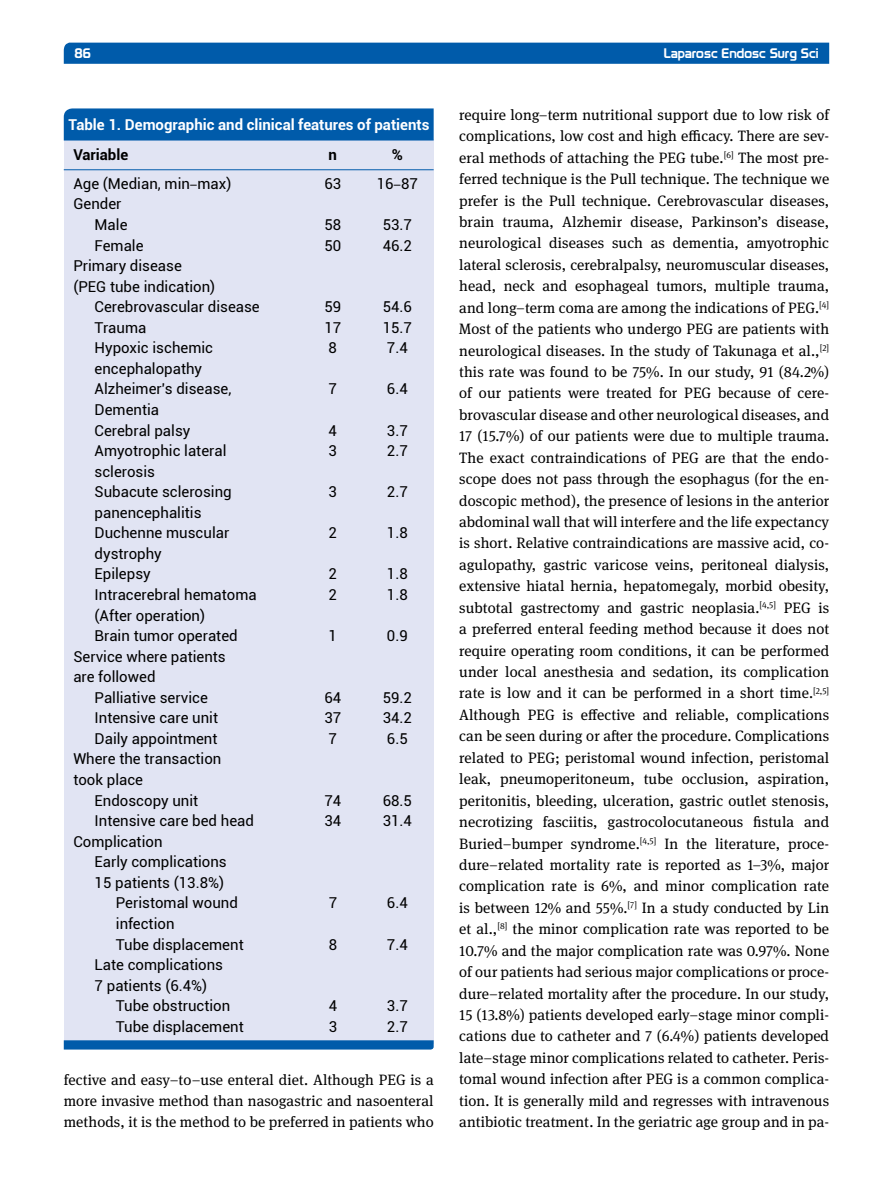
<style>
.page{position:relative;width:893px;height:1191px;background:#fff}
.page>*{position:absolute;margin:0;border:0;box-sizing:border-box;transform-origin:0 0}
.t1{font:15px/21.5px "DG Meta Serif Science";letter-spacing:.005em;color:#000;text-align:justify}
.t2{font:15px/20.5px "Roboto";color:#000}
.t3{font:700 15px "Roboto";color:#fff}
.t4{font:700 15px "Roboto";color:#000}
.t5{font:13.5px "Prototype";color:#fff}
.s1{font-family:"Myriad Pro"}
</style>
<div class="page">
<div style="left:64px;top:140px;width:370px;height:904px;background:#e1e4f3"></div>
<div style="left:64px;top:108px;width:370px;height:32px;background:#005baa"></div>
<svg style="left:64px;top:1040px;width:370px;height:9px;background:#085fac"></svg>
<hr style="left:64px;top:169px;width:370px;height:1px;background:#005baa">
<div style="left:64px;top:43px;width:765px;height:21px;background:#005baa"></div>
<p class="t5" style="left:74px;top:45px;width:18px">86</p>
<p class="t5" style="left:664px;top:45px;width:156px">Laparosc Endosc Surg Sci</p>
<p class="t3" style="left:68px;top:114px;width:363px">Table 1. Demographic and clinical features of patients</p>
<p class="t4" style="left:73px;top:144px;width:56px">Variable</p>
<p class="t4" style="left:329px;top:144px;width:10px">n</p>
<p class="t4" style="left:392px;top:144px;width:13px">%</p>
<p class="t2" style="left:73px;top:173px;width:160px">Age (Median, min<span class="s1">–</span>max)</p>
<p class="t2" style="left:324px;top:173px;width:18px">63</p>
<p class="t2" style="left:377px;top:173px;width:43px">16<span class="s1">–</span>87</p>
<p class="t2" style="left:95px;top:193px;width:34px;text-indent:-21px">Gender<br>Male</p>
<p class="t2" style="left:324px;top:214px;width:18px">58</p>
<p class="t2" style="left:383px;top:214px;width:31px">53.7</p>
<p class="t2" style="left:95px;top:234px;width:50px">Female</p>
<p class="t2" style="left:324px;top:234px;width:18px">50</p>
<p class="t2" style="left:383px;top:234px;width:31px">46.2</p>
<p class="t2" style="left:73px;top:255px;width:110px">Primary disease</p>
<p class="t2" style="left:73px;top:275px;width:143px">(PEG tube indication)</p>
<p class="t2" style="left:95px;top:296px;width:167px">Cerebrovascular disease</p>
<p class="t2" style="left:324px;top:296px;width:18px">59</p>
<p class="t2" style="left:383px;top:296px;width:31px">54.6</p>
<p class="t2" style="left:95px;top:316px;width:53px">Trauma</p>
<p class="t2" style="left:324px;top:316px;width:18px">17</p>
<p class="t2" style="left:383px;top:316px;width:31px">15.7</p>
<p class="t2" style="left:95px;top:337px;width:120px">Hypoxic ischemic</p>
<p class="t2" style="left:329px;top:337px;width:10px">8</p>
<p class="t2" style="left:387px;top:337px;width:22px">7.4</p>
<p class="t2" style="left:95px;top:358px;width:138px">encephalopathy<br>Alzheimer's disease,</p>
<p class="t2" style="left:329px;top:378px;width:10px">7</p>
<p class="t2" style="left:387px;top:378px;width:22px">6.4</p>
<p class="t2" style="left:95px;top:399px;width:97px">Dementia<br>Cerebral palsy</p>
<p class="t2" style="left:329px;top:419px;width:10px">4</p>
<p class="t2" style="left:387px;top:419px;width:22px">3.7</p>
<p class="t2" style="left:95px;top:440px;width:133px">Amyotrophic lateral</p>
<p class="t2" style="left:329px;top:440px;width:10px">3</p>
<p class="t2" style="left:387px;top:440px;width:22px">2.7</p>
<p class="t2" style="left:95px;top:460px;width:139px">sclerosis<br>Subacute sclerosing</p>
<p class="t2" style="left:329px;top:481px;width:10px">3</p>
<p class="t2" style="left:387px;top:481px;width:22px">2.7</p>
<p class="t2" style="left:95px;top:501px;width:136px">panencephalitis<br>Duchenne muscular</p>
<p class="t2" style="left:95px;top:543px;width:69px">dystrophy<br>Epilepsy</p>
<p class="t2" style="left:329px;top:522px;width:10px">2</p>
<p class="t2" style="left:387px;top:522px;width:22px">1.8</p>
<p class="t2" style="left:329px;top:563px;width:10px">2</p>
<p class="t2" style="left:387px;top:563px;width:22px">1.8</p>
<p class="t2" style="left:95px;top:584px;width:164px">Intracerebral hematoma</p>
<p class="t2" style="left:329px;top:584px;width:10px">2</p>
<p class="t2" style="left:387px;top:584px;width:22px">1.8</p>
<p class="t2" style="left:95px;top:604px;width:145px">(After operation)<br>Brain tumor operated</p>
<p class="t2" style="left:329px;top:625px;width:10px">1</p>
<p class="t2" style="left:387px;top:625px;width:22px">0.9</p>
<p class="t2" style="left:73px;top:645px;width:154px">Service where patients are followed</p>
<p class="t2" style="left:95px;top:686px;width:115px">Palliative service</p>
<p class="t2" style="left:324px;top:686px;width:18px">64</p>
<p class="t2" style="left:383px;top:686px;width:31px">59.2</p>
<p class="t2" style="left:95px;top:707px;width:125px">Intensive care unit</p>
<p class="t2" style="left:324px;top:707px;width:18px">37</p>
<p class="t2" style="left:383px;top:707px;width:31px">34.2</p>
<p class="t2" style="left:95px;top:727px;width:124px">Daily appointment</p>
<p class="t2" style="left:329px;top:727px;width:10px">7</p>
<p class="t2" style="left:387px;top:727px;width:22px">6.5</p>
<p class="t2" style="left:73px;top:748px;width:150px">Where the transaction</p>
<p class="t2" style="left:73px;top:769px;width:71px">took place</p>
<p class="t2" style="left:95px;top:789px;width:105px">Endoscopy unit</p>
<p class="t2" style="left:324px;top:789px;width:18px">74</p>
<p class="t2" style="left:383px;top:789px;width:31px">68.5</p>
<p class="t2" style="left:95px;top:810px;width:161px">Intensive care bed head</p>
<p class="t2" style="left:324px;top:810px;width:18px">34</p>
<p class="t2" style="left:383px;top:810px;width:31px">31.4</p>
<p class="t2" style="left:73px;top:830px;width:91px">Complication</p>
<p class="t2" style="left:95px;top:851px;width:134px">Early complications</p>
<p class="t2" style="left:95px;top:871px;width:131px">15 patients (13.8%)</p>
<p class="t2" style="left:116px;top:892px;width:124px">Peristomal wound</p>
<p class="t2" style="left:329px;top:892px;width:10px">7</p>
<p class="t2" style="left:387px;top:892px;width:22px">6.4</p>
<p class="t2" style="left:116px;top:912px;width:129px">infection<br>Tube displacement</p>
<p class="t2" style="left:329px;top:933px;width:10px">8</p>
<p class="t2" style="left:387px;top:933px;width:22px">7.4</p>
<p class="t2" style="left:95px;top:954px;width:130px">Late complications<br>7 patients (6.4%)</p>
<p class="t2" style="left:116px;top:995px;width:116px">Tube obstruction</p>
<p class="t2" style="left:329px;top:995px;width:10px">4</p>
<p class="t2" style="left:387px;top:995px;width:22px">3.7</p>
<p class="t2" style="left:116px;top:1015px;width:129px">Tube displacement</p>
<p class="t2" style="left:329px;top:1015px;width:10px">3</p>
<p class="t2" style="left:387px;top:1015px;width:22px">2.7</p>
<p class="t1" style="left:64px;top:1069px;width:371px;line-height:21px">fective and easy–to–use enteral diet. Although PEG is a more invasive method than nasogastric and nasoenteral methods, it is the method to be preferred in patients who</p>
<p class="t1" style="left:459px;top:104px;width:371px">require long–term nutritional support due to low risk of complications, low cost and high efficacy. There are sev&shy;eral methods of attaching the PEG tube.<sup>[6]</sup> The most pre&shy;ferred technique is the Pull technique. The technique we prefer is the Pull technique. Cerebrovascular diseases, brain trauma, Alzhemir disease, Parkinson’s disease, neurological diseases such as dementia, amyotrophic lateral sclerosis, cerebralpalsy, neuromuscular diseases, head, neck and esophageal tumors, multiple trauma, and long–term coma are among the indications of PEG.<sup>[4] </sup>Most of the patients who undergo PEG are patients with neurological diseases. In the study of Takunaga et al.,<sup>[2] </sup>this rate was found to be 75%. In our study, 91 (84.2%) of our patients were treated for PEG because of cere&shy;brovascular disease and other neurological diseases, and 17 (15.7%) of our patients were due to multiple trauma.<br>The exact contraindications of PEG are that the endo&shy;scope does not pass through the esophagus (for the en&shy;doscopic method), the presence of lesions in the anterior abdominal wall that will interfere and the life expectancy is short. Relative contraindications are massive acid, co&shy;agulopathy, gastric varicose veins, peritoneal dialysis, extensive hiatal hernia, hepatomegaly, morbid obesity, subtotal gastrectomy and gastric neoplasia.<sup>[4,5]</sup> PEG is a preferred enteral feeding method because it does not require operating room conditions, it can be performed under local anesthesia and sedation, its complication rate is low and it can be performed in a short time.<sup>[2,5] </sup>Although PEG is effective and reliable, complications can be seen during or after the procedure. Complications related to PEG; peristomal wound infection, peristomal leak, pneumoperitoneum, tube occlusion, aspiration, peritonitis, bleeding, ulceration, gastric outlet stenosis, necrotizing fasciitis, gastrocolocutaneous fistula and Buried–bumper syndrome.<sup>[4,5]</sup> In the literature, proce&shy;dure–related mortality rate is reported as 1–3%, major complication rate is 6%, and minor complication rate is between 12% and 55%.<sup>[7]</sup> In a study conducted by Lin et al.,<sup>[8]</sup> the minor complication rate was reported to be 10.7% and the major complication rate was 0.97%. None of our patients had serious major complications or proce&shy;dure–related mortality after the procedure. In our study, 15 (13.8%) patients developed early–stage minor compli&shy;cations due to catheter and 7 (6.4%) patients developed late–stage minor complications related to catheter. Peris&shy;tomal wound infection after PEG is a common complica&shy;tion. It is generally mild and regresses with intravenous antibiotic treatment. In the geriatric age group and in pa-</p>
</div>
